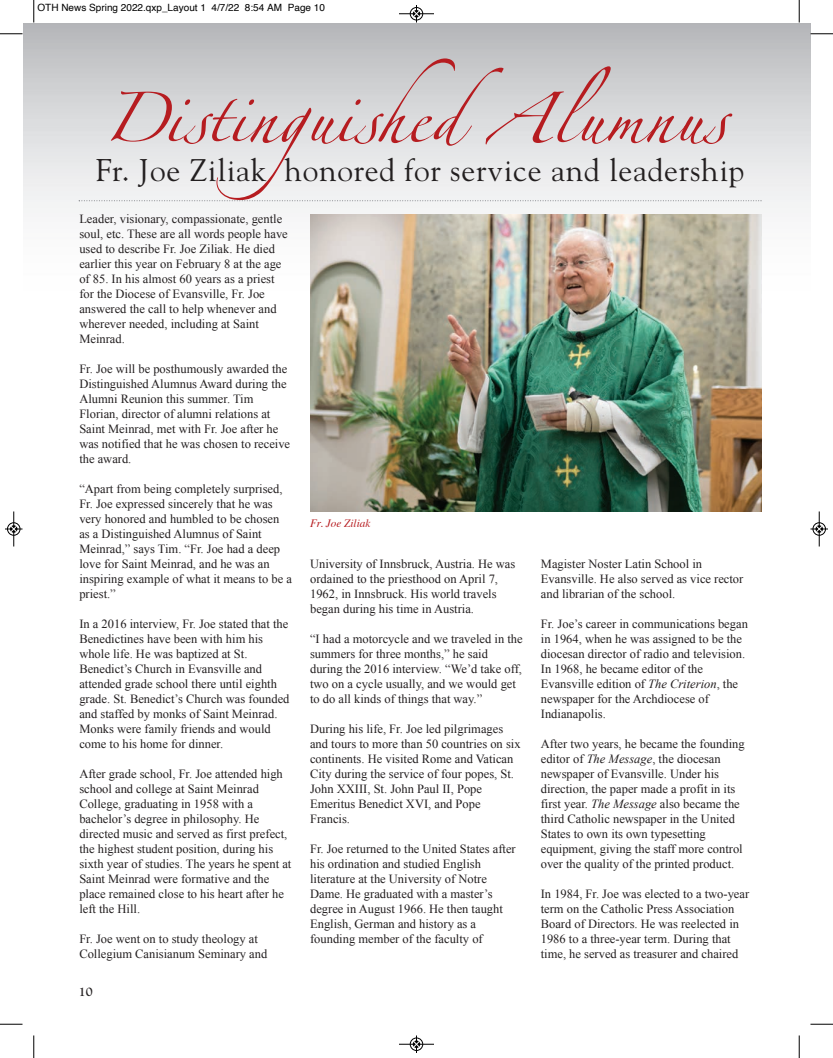
<style>
.page{position:relative;width:833px;height:1058px;background:#fff}
.page>*{position:absolute;margin:0;border:0;box-sizing:border-box;transform-origin:0 0}
.t1{font:112.5px "Linotype Zapfino One";color:#b61c20}
.t2{font:31.25px "Goudy";letter-spacing:.025em;color:#231f20}
.t3{font:12.5px/15px "Times New Roman";color:#231f20}
.t4{font:700 12.5px "Goudy";color:#231f20}
.t5{font:italic 11.25px "Times";color:#b61c20}
.t6{font:10px "Helvetica";color:#000}
.s1{font-style:italic}
</style>
<div class="page">
<img style="left:310px;top:214px;width:451px;height:297px">
<svg style="left:79px;top:200px;width:682px;height:1px"></svg>
<svg style="left:33px;top:0;width:2px;height:22px"></svg>
<svg style="left:0;top:33px;width:22px;height:2px"></svg>
<svg style="left:798px;top:0;width:2px;height:22px"></svg>
<svg style="left:810px;top:33px;width:22px;height:2px"></svg>
<svg style="left:33px;top:1035px;width:2px;height:23px"></svg>
<svg style="left:0;top:1023px;width:22px;height:2px"></svg>
<svg style="left:798px;top:1035px;width:2px;height:23px"></svg>
<svg style="left:810px;top:1023px;width:22px;height:2px"></svg>
<hr style="left:399px;top:14px;width:35px;height:1px;background:#000">
<div style="left:410px;top:7px;width:13px;height:13px;border:1px solid #000;border-radius:50%"></div>
<svg style="left:413px;top:5px;width:6px;height:17px"></svg>
<hr style="left:399px;top:1044px;width:35px;height:1px;background:#000">
<div style="left:410px;top:1037px;width:13px;height:13px;border:1px solid #000;border-radius:50%"></div>
<svg style="left:413px;top:1035px;width:6px;height:17px"></svg>
<hr style="left:14px;top:511px;width:1px;height:35px;background:#000">
<div style="left:7px;top:522px;width:13px;height:13px;border:1px solid #000;border-radius:50%"></div>
<svg style="left:5px;top:526px;width:17px;height:6px"></svg>
<hr style="left:819px;top:511px;width:1px;height:35px;background:#000">
<div style="left:812px;top:522px;width:13px;height:13px;border:1px solid #000;border-radius:50%"></div>
<svg style="left:810px;top:526px;width:18px;height:6px"></svg>
<p class="t6" style="left:38px;top:4px;width:289px">OTH News Spring 2022.qxp_Layout 1 4/7/22 8:54 AM Page 10</p>
<h1 class="t1" style="left:104px;top:36px;width:622px">Distinguished Alumnus</h1>
<h2 class="t2" style="left:96px;top:158px;width:650px">Fr. Joe Ziliak honored for service and leadership</h2>
<p class="t3" style="left:79px;top:211px;width:210px">Leader, visionary, compassionate, gentle soul, etc. These are all words people have used to describe Fr. Joe Ziliak. He died earlier this year on February 8 at the age of 85. In his almost 60 years as a priest for the Diocese of Evansville, Fr. Joe answered the call to help whenever and wherever needed, including at Saint Meinrad.</p>
<p class="t3" style="left:79px;top:361px;width:212px">Fr. Joe will be posthumously awarded the Distinguished Alumnus Award during the Alumni Reunion this summer. Tim Florian, director of alumni relations at Saint Meinrad, met with Fr. Joe after he was notified that he was chosen to receive the award.</p>
<p class="t3" style="left:79px;top:481px;width:214px">“Apart from being completely surprised, Fr. Joe expressed sincerely that he was very honored and humbled to be chosen as a Distinguished Alumnus of Saint Meinrad,” says Tim. “Fr. Joe had a deep love for Saint Meinrad, and he was an inspiring example of what it means to be a priest.”</p>
<p class="t3" style="left:79px;top:616px;width:212px">In a 2016 interview, Fr. Joe stated that the Benedictines have been with him his whole life. He was baptized at St.<br>Benedict’s Church in Evansville and attended grade school there until eighth grade. St. Benedict’s Church was founded and staffed by monks of Saint Meinrad.<br>Monks were family friends and would come to his home for dinner.</p>
<p class="t3" style="left:79px;top:766px;width:213px">After grade school, Fr. Joe attended high school and college at Saint Meinrad College, graduating in 1958 with a bachelor’s degree in philosophy. He directed music and served as first prefect, the highest student position, during his sixth year of studies. The years he spent at Saint Meinrad were formative and the place remained close to his heart after he left the Hill.</p>
<p class="t3" style="left:79px;top:931px;width:189px">Fr. Joe went on to study theology at<br>Collegium Canisianum Seminary and</p>
<p class="t5" style="left:310px;top:519px;width:62px">Fr. Joe Ziliak</p>
<p class="t3" style="left:541px;top:556px;width:204px">Magister Noster Latin School in<br>Evansville. He also served as vice rector and librarian of the school.</p>
<p class="t3" style="left:541px;top:616px;width:208px">Fr. Joe’s career in communications began in 1964, when he was assigned to be the diocesan director of radio and television.<br>In 1968, he became editor of the Evansville edition of <span class="s1">The Criterion</span>, the newspaper for the Archdiocese of Indianapolis.</p>
<p class="t3" style="left:540px;top:736px;width:205px">After two years, he became the founding editor of <span class="s1">The Message</span>, the diocesan newspaper of Evansville. Under his direction, the paper made a profit in its first year. <span class="s1">The Message</span> also became the third Catholic newspaper in the United States to own its own typesetting equipment, giving the staff more control over the quality of the printed product.</p>
<p class="t3" style="left:540px;top:886px;width:210px">In 1984, Fr. Joe was elected to a two-year term on the Catholic Press Association Board of Directors. He was reelected in 1986 to a three-year term. During that time, he served as treasurer and chaired</p>
<p class="t3" style="left:310px;top:556px;width:207px">University of Innsbruck, Austria. He was ordained to the priesthood on April 7, 1962, in Innsbruck. His world travels began during his time in Austria.</p>
<p class="t3" style="left:310px;top:631px;width:214px">“I had a motorcycle and we traveled in the summers for three months,” he said during the 2016 interview. “We’d take off, two on a cycle usually, and we would get to do all kinds of things that way.”</p>
<p class="t3" style="left:310px;top:721px;width:212px">During his life, Fr. Joe led pilgrimages and tours to more than 50 countries on six continents. He visited Rome and Vatican City during the service of four popes, St.<br>John XXIII, St. John Paul II, Pope Emeritus Benedict XVI, and Pope Francis.</p>
<p class="t3" style="left:310px;top:841px;width:207px">Fr. Joe returned to the United States after his ordination and studied English literature at the University of Notre Dame. He graduated with a master’s degree in August 1966. He then taught English, German and history as a founding member of the faculty of</p>
<p class="t4" style="left:79px;top:986px;width:15px">10</p>
</div>
